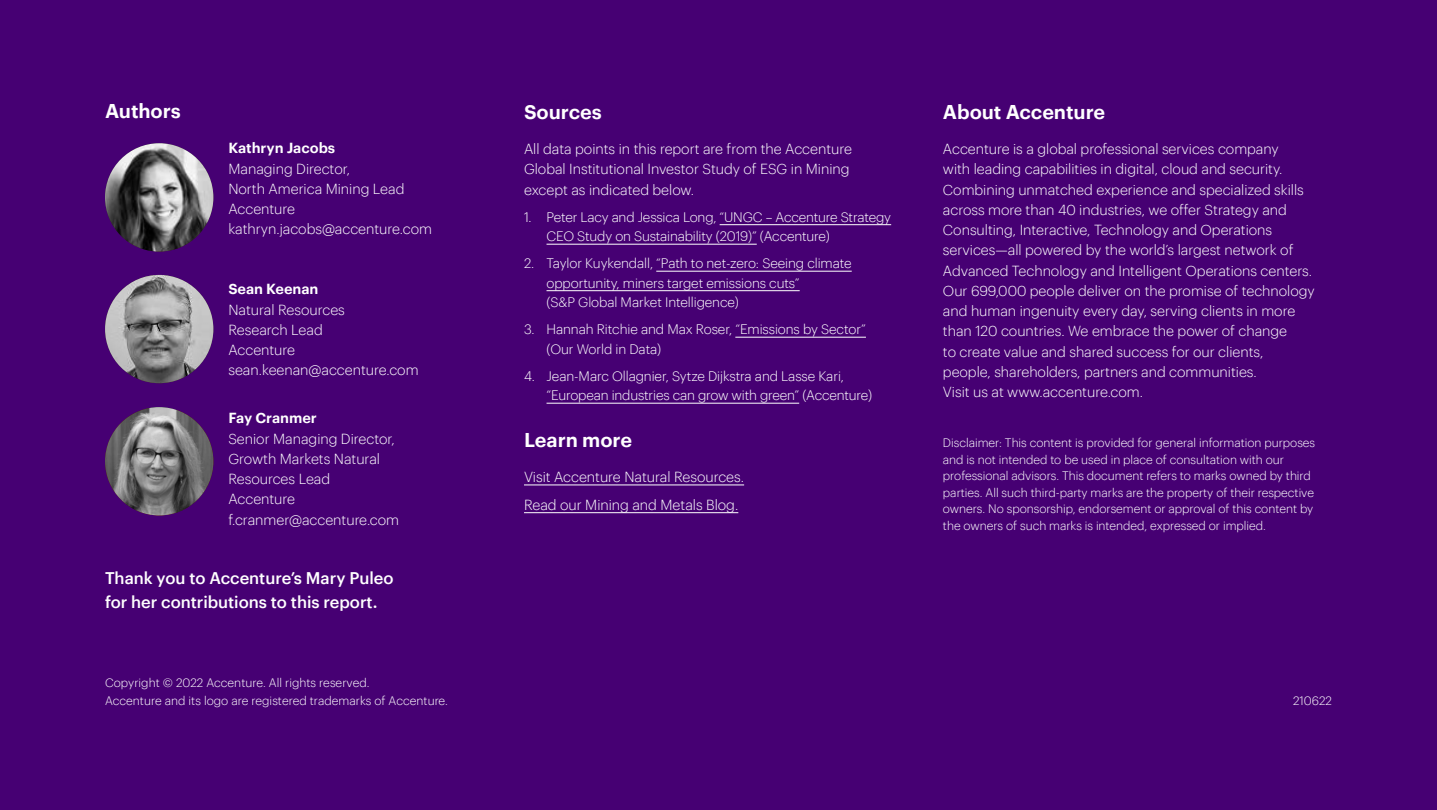
<style>
.page{position:relative;width:1437px;height:810px;background:#fff}
.page>*{position:absolute;margin:0;border:0;box-sizing:border-box;transform-origin:0 0}
.t1{font:600 19.5px "Graphik";letter-spacing:-.005em;color:#fff}
.t2{font:500 16.5px/24px "Graphik";letter-spacing:-.005em;color:#fff}
.t3{font:300 14.25px/20.2px "Graphik";letter-spacing:-.005em;color:#fff}
.t4{font:600 14.25px "Graphik";letter-spacing:-.005em;color:#fff}
.t5{font:300 13.5px/19.5px "Graphik";letter-spacing:-.01em;color:#fff}
.t6{font:300 12px/16.5px "Graphik";letter-spacing:-.005em;color:#fff}
</style>
<div class="page">
<div style="left:0;top:0;width:1436px;height:810px;background:#460073"></div>
<hr style="left:719px;top:224px;width:172px;height:1px;background:#fff">
<hr style="left:546px;top:244px;width:210px;height:1px;background:#fff">
<hr style="left:656px;top:271px;width:195px;height:1px;background:#fff">
<hr style="left:546px;top:290px;width:253px;height:1px;background:#fff">
<hr style="left:735px;top:337px;width:131px;height:1px;background:#fff">
<hr style="left:546px;top:403px;width:253px;height:1px;background:#fff">
<hr style="left:524px;top:485px;width:220px;height:1px;background:#fff">
<hr style="left:524px;top:512px;width:214px;height:1px;background:#fff">
<svg style="left:105px;top:407px;width:108px;height:108px;background:#787878"></svg>
<svg style="left:105px;top:143px;width:108px;height:109px;background:#767576"></svg>
<svg style="left:105px;top:275px;width:108px;height:108px;background:#999"></svg>
<h1 class="t1" style="left:105px;top:96px;width:77px">Authors</h1>
<p class="t4" style="left:228px;top:137px;width:108px">Kathryn Jacobs</p>
<p class="t3" style="left:228px;top:157px;width:205px">Managing Director,<br>North America Mining Lead<br>Accenture kathryn.jacobs@accenture.com</p>
<p class="t4" style="left:228px;top:278px;width:92px">Sean Keenan</p>
<p class="t3" style="left:228px;top:298px;width:192px">Natural Resources<br>Research Lead<br>Accenture sean.keenan@accenture.com</p>
<p class="t4" style="left:228px;top:407px;width:90px">Fay Cranmer</p>
<p class="t3" style="left:228px;top:427px;width:172px">Senior Managing Director,<br>Growth Markets Natural<br>Resources Lead<br>Accenture f.cranmer@accenture.com</p>
<p class="t2" style="left:105px;top:565px;width:290px">Thank you to Accenture’s Mary Puleo for her contributions to this report.</p>
<p class="t6" style="left:105px;top:673px;width:344px;line-height:18px">Copyright © 2022 Accenture. All rights reserved.<br>Accenture and its logo are registered trademarks of Accenture.</p>
<h1 class="t1" style="left:524px;top:97px;width:79px">Sources</h1>
<p class="t3" style="left:524px;top:138px;width:329px">All data points in this report are from the Accenture<br>Global Institutional Investor Study of ESG in Mining except as indicated below.</p>
<p class="t5" style="left:546px;top:206px;width:346px;text-indent:-23px">1. Peter Lacy and Jessica Long, “UNGC – Accenture Strategy<br>CEO Study on Sustainability (2019)” (Accenture)</p>
<p class="t5" style="left:546px;top:253px;width:307px;text-indent:-23px">2. Taylor Kuykendall, “Path to net-zero: Seeing climate opportunity, miners target emissions cuts”<br>(S&amp;P Global Market Intelligence)</p>
<p class="t5" style="left:546px;top:318px;width:321px;text-indent:-23px">3. Hannah Ritchie and Max Roser, “Emissions by Sector” (Our World in Data)</p>
<p class="t5" style="left:546px;top:365px;width:327px;text-indent:-23px">4. Jean-Marc Ollagnier, Sytze Dijkstra and Lasse Kari, “European industries can grow with green” (Accenture)</p>
<h1 class="t1" style="left:524px;top:425px;width:110px">Learn more</h1>
<p class="t3" style="left:524px;top:462px;width:222px;line-height:27.8px">Visit Accenture Natural Resources.<br>Read our Mining and Metals Blog.</p>
<h1 class="t1" style="left:943px;top:97px;width:164px">About Accenture</h1>
<p class="t3" style="left:943px;top:138px;width:373px">Accenture is a global professional services company<br>with leading capabilities in digital, cloud and security.<br>Combining unmatched experience and specialized skills across more than 40 industries, we offer Strategy and Consulting, Interactive, Technology and Operations services—all powered by the world’s largest network of Advanced Technology and Intelligent Operations centers.<br>Our 699,000 people deliver on the promise of technology and human ingenuity every day, serving clients in more than 120 countries. We embrace the power of change<br>to create value and shared success for our clients, people, shareholders, partners and communities.<br>Visit us at www.accenture.com.</p>
<p class="t6" style="left:943px;top:434px;width:374px">Disclaimer: This content is provided for general information purposes and is not intended to be used in place of consultation with our professional advisors. This document refers to marks owned by third parties. All such third-party marks are the property of their respective owners. No sponsorship, endorsement or approval of this content by the owners of such marks is intended, expressed or implied.</p>
<p class="t6" style="left:1293px;top:691px;width:40px">210622</p>
</div>
